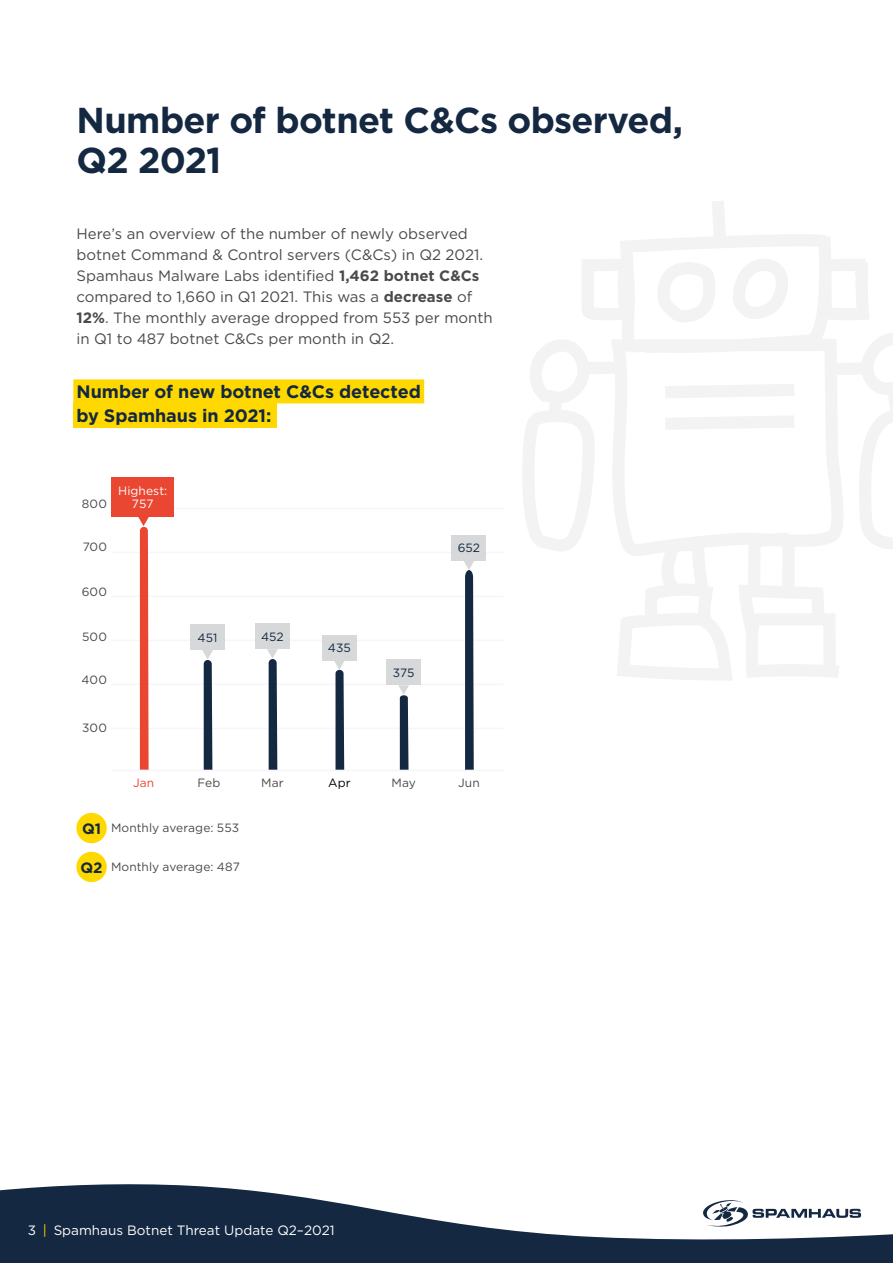
<style>
.page{position:relative;width:893px;height:1263px;background:#fff}
.page>*{position:absolute;margin:0;border:0;box-sizing:border-box;transform-origin:0 0}
.t1{font:700 36px/40.5px "Gotham";letter-spacing:-.02em;color:#142841}
.t2{font:700 18px/24px "Gotham";letter-spacing:-.005em;color:#142841}
.t3{font:15px/21px "Gotham";color:#4a4a49}
.t4{font:13.5px "Gotham";color:#fff}
.t5{font:12px "Gotham";letter-spacing:.01em;color:#4a4a49}
.t6{font:12px "Gotham";letter-spacing:.005em;color:#142841}
.t7{font:12px/13.5px "Gotham";letter-spacing:.005em;color:#fff;text-align:center}
.t8{font:12px "Gotham";color:#e94732}
.t9{font:12px "Gotham";color:#000}
.s1{font-weight:700}
.s2{font-weight:700;font-size:15px;color:#142841}
.s3{color:#ffd800}
</style>
<div class="page">
<svg style="left:523px;top:201px;width:370px;height:479px"></svg>
<svg style="left:732px;top:258px;width:56px;height:61px"></svg>
<svg style="left:657px;top:260px;width:60px;height:62px"></svg>
<svg style="left:665px;top:384px;width:129px;height:14px"></svg>
<svg style="left:665px;top:415px;width:129px;height:15px"></svg>
<svg style="left:0;top:1184px;width:893px;height:79px;fill:#142841"></svg>
<svg style="left:702px;top:1199px;width:159px;height:28px"></svg>
<div style="left:73px;top:404px;width:203px;height:24px;background:#ffd800"></div>
<div style="left:73px;top:379px;width:351px;height:24px;background:#ffd800"></div>
<hr style="left:112px;top:640px;width:391px;height:1px;background:#f6f5fb">
<hr style="left:112px;top:596px;width:391px;height:1px;background:#f6f5fb">
<hr style="left:112px;top:552px;width:391px;height:1px;background:#f6f5fb">
<hr style="left:112px;top:508px;width:391px;height:1px;background:#f6f5fb">
<hr style="left:112px;top:683px;width:391px;height:2px;background:#f6f5fb">
<hr style="left:112px;top:728px;width:391px;height:1px;background:#f6f5fb">
<hr style="left:112px;top:770px;width:391px;height:1px;background:#f6f5fb">
<div style="left:112px;top:477px;width:62px;height:40px;background:#e94732"></div>
<svg style="left:138px;top:517px;width:11px;height:253px;background:#ee7666"></svg>
<div style="left:191px;top:624px;width:34px;height:26px;background:#d7d8d9"></div>
<svg style="left:202px;top:650px;width:11px;height:120px"></svg>
<div style="left:255px;top:623px;width:34px;height:26px;background:#d7d8d9"></div>
<div style="left:322px;top:635px;width:34px;height:25px;background:#d7d8d9"></div>
<div style="left:387px;top:659px;width:34px;height:26px;background:#d7d8d9"></div>
<div style="left:452px;top:535px;width:34px;height:26px;background:#d7d8d9"></div>
<svg style="left:267px;top:649px;width:11px;height:121px"></svg>
<svg style="left:334px;top:660px;width:11px;height:110px"></svg>
<svg style="left:398px;top:685px;width:11px;height:85px"></svg>
<svg style="left:464px;top:561px;width:10px;height:209px;background:#445367"></svg>
<div style="left:76px;top:852px;width:31px;height:30px;background:#ffd800;border-radius:50%"></div>
<div style="left:76px;top:813px;width:31px;height:30px;background:#ffd800;border-radius:50%"></div>
<h1 class="t1" style="left:77px;top:99px;width:608px">Number of botnet C&amp;Cs observed,<br>Q2 2021</h1>
<p class="t3" style="left:77px;top:223px;width:418px">Here’s an overview of the number of newly observed botnet Command &amp; Control servers (C&amp;Cs) in Q2 2021.<br>Spamhaus Malware Labs identified <span class="s1">1,462 botnet C&amp;Cs </span>compared to 1,660 in Q1 2021. This was a <span class="s1">decrease</span> of <span class="s1">12%</span>. The monthly average dropped from 553 per month in Q1 to 487 botnet C&amp;Cs per month in Q2.</p>
<p class="t2" style="left:77px;top:379px;width:346px">Number of new botnet C&amp;Cs detected by Spamhaus in 2021:</p>
<p class="t5" style="left:82px;top:497px;width:27px">800</p>
<p class="t7" style="left:118px;top:484px;width:51px">Highest:<br>757</p>
<p class="t5" style="left:83px;top:540px;width:26px">700</p>
<p class="t5" style="left:82px;top:585px;width:27px">600</p>
<p class="t5" style="left:82px;top:630px;width:26px">500</p>
<p class="t5" style="left:81px;top:673px;width:27px">400</p>
<p class="t5" style="left:82px;top:721px;width:26px">300</p>
<p class="t6" style="left:198px;top:631px;width:21px">451</p>
<p class="t6" style="left:261px;top:630px;width:24px">452</p>
<p class="t6" style="left:328px;top:641px;width:24px">435</p>
<p class="t8" style="left:133px;top:776px;width:23px">Jan</p>
<p class="t5" style="left:198px;top:776px;width:25px">Feb</p>
<p class="t5" style="left:261px;top:776px;width:24px">Mar</p>
<p class="t9" style="left:328px;top:776px;width:24px">Apr</p>
<p class="t5" style="left:82px;top:821px;width:159px"><span class="s2">Q1</span> Monthly average: 553</p>
<p class="t5" style="left:80px;top:860px;width:161px"><span class="s2">Q2</span> Monthly average: 487</p>
<p class="t6" style="left:393px;top:666px;width:23px">375</p>
<p class="t5" style="left:391px;top:776px;width:26px">May</p>
<p class="t6" style="left:458px;top:541px;width:24px">652</p>
<p class="t5" style="left:458px;top:776px;width:23px">Jun</p>
<p class="t4" style="left:28px;top:1223px;width:308px">3 <span class="s3">|</span> Spamhaus Botnet Threat Update Q2–2021</p>
</div>
